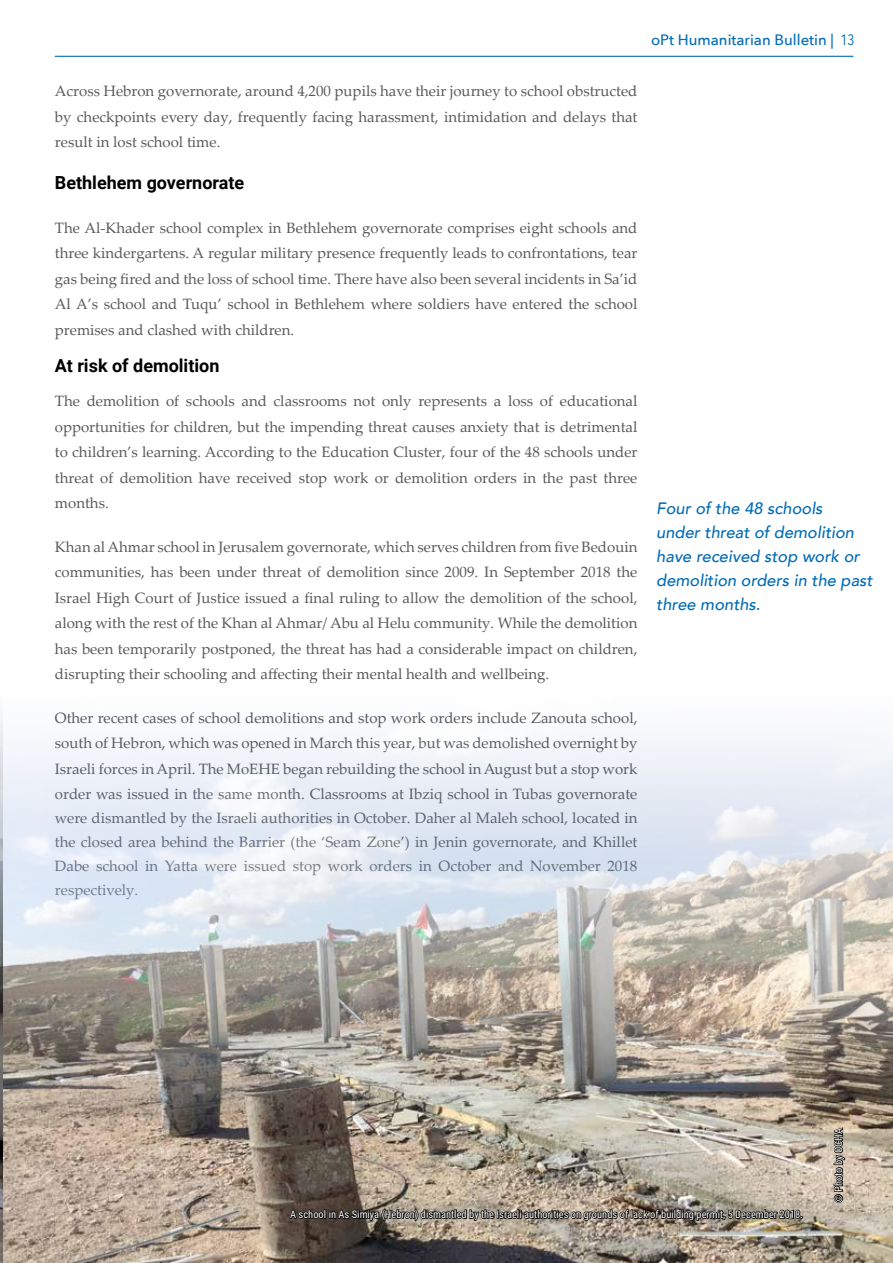
<style>
.page{position:relative;width:893px;height:1263px;background:#fff}
.page>*{position:absolute;margin:0;border:0;box-sizing:border-box;transform-origin:0 0}
.t1{font:700 18px "Roboto";color:#000}
.t2{font:italic 500 16.5px/24px "Avenir";color:#036cb6}
.t3{font:15px/25.5px "Palatino Linotype";color:#58595b;text-align:justify}
.t4{font:500 15px "Avenir Next";color:#036cb6}
.t5{font:10.5px "Roboto Condensed";color:#fff}
.s1{font-family:"Avenir Next Condensed";font-weight:400}
</style>
<div class="page">
<hr style="left:55px;top:56px;width:798px;height:1px;background:#036cb6">
<img style="left:3px;top:736px;width:890px;height:527px">
<img style="left:0;top:713px;width:3px;height:550px">
<svg style="left:833px;top:1126px;width:14px;height:78px"></svg>
<svg style="left:288px;top:1194px;width:516px;height:36px"></svg>
<p class="t3" style="left:55px;top:78px;width:584px">Across Hebron governorate, around 4,200 pupils have their journey to school obstructed by checkpoints every day, frequently facing harassment, intimidation and delays that result in lost school time.</p>
<p class="t1" style="left:55px;top:170px;width:191px">Bethlehem governorate</p>
<p class="t3" style="left:55px;top:214px;width:584px">The Al-Khader school complex in Bethlehem governorate comprises eight schools and three kindergartens. A regular military presence frequently leads to confrontations, tear gas being fired and the loss of school time. There have also been several incidents in Sa’id Al A’s school and Tuqu’ school in Bethlehem where soldiers have entered the school premises and clashed with children.</p>
<p class="t1" style="left:55px;top:353px;width:166px">At risk of demolition</p>
<p class="t3" style="left:55px;top:388px;width:584px">The demolition of schools and classrooms not only represents a loss of educational opportunities for children, but the impending threat causes anxiety that is detrimental to children’s learning. According to the Education Cluster, four of the 48 schools under threat of demolition have received stop work or demolition orders in the past three months.</p>
<p class="t3" style="left:55px;top:533px;width:584px">Khan al Ahmar school in Jerusalem governorate, which serves children from five Bedouin communities, has been under threat of demolition since 2009. In September 2018 the Israel High Court of Justice issued a final ruling to allow the demolition of the school, along with the rest of the Khan al Ahmar/ Abu al Helu community. While the demolition has been temporarily postponed, the threat has had a considerable impact on children, disrupting their schooling and affecting their mental health and wellbeing.</p>
<p class="t3" style="left:55px;top:704px;width:584px">Other recent cases of school demolitions and stop work orders include Zanouta school, south of Hebron, which was opened in March this year, but was demolished overnight by Israeli forces in April. The MoEHE began rebuilding the school in August but a stop work order was issued in the same month. Classrooms at Ibziq school in Tubas governorate</p>
<p class="t3" style="left:55px;top:806px;width:584px;line-height:24px">were dismantled by the Israeli authorities in October. Daher al Maleh school, located in the closed area behind the Barrier (the ‘Seam Zone’) in Jenin governorate, and Khillet Dabe school in Yatta were issued stop work orders in October and November 2018 respectively.</p>
<p class="t4" style="left:651px;top:27px;width:205px">oPt Humanitarian Bulletin | <span class="s1">13</span></p>
<p class="t2" style="left:656px;top:496px;width:218px">Four of the 48 schools<br>under threat of demolition have received stop work or demolition orders in the past three months.</p>
<p class="t5" style="left:831px;top:1202px;width:76px;rotate:-90deg">© Photo by OCHA</p>
<p class="t5" style="left:290px;top:1207px;width:514px">A school in As Simiya (Hebron) dismantled by the Israeli authorities on grounds of lack of building permit, 5 December 2018.</p>
</div>
